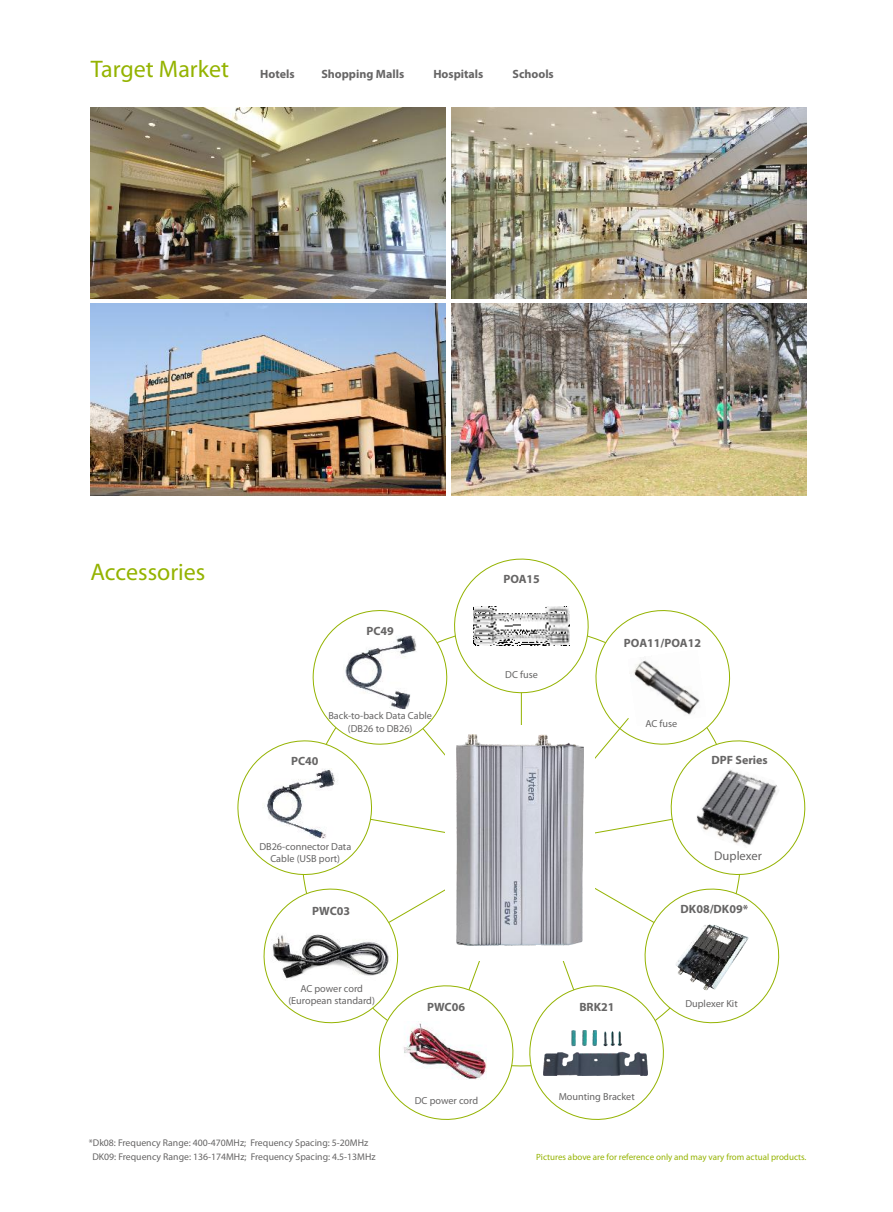
<style>
.page{position:relative;width:893px;height:1212px;background:#fff}
.page>*{position:absolute;margin:0;border:0;box-sizing:border-box;transform-origin:0 0}
.t1{font:24px "Myriad Pro";color:#94b301}
.t2{font:12.6px "Myriad Pro";color:#666565}
.t3{font:700 12px "Myriad Pro";color:#666565}
.t4{font:10.2px/12.3px "Myriad Pro";color:#666565;text-align:center}
.t5{font:9.75px/13.6px "Myriad Pro";color:#666565}
.t6{font:9px "Myriad Pro";color:#94b301}
</style>
<div class="page">
<img style="left:91px;top:107px;width:355px;height:191px">
<img style="left:451px;top:107px;width:355px;height:191px">
<img style="left:451px;top:304px;width:355px;height:191px">
<img style="left:91px;top:304px;width:355px;height:191px">
<svg style="left:237px;top:558px;width:569px;height:562px"></svg>
<img style="left:457px;top:735px;width:127px;height:210px">
<img style="left:696px;top:767px;width:84px;height:81px">
<img style="left:543px;top:1030px;width:104px;height:45px">
<img style="left:473px;top:607px;width:97px;height:38px">
<h1 class="t1" style="left:91px;top:59px;width:140px">Target Market</h1>
<p class="t3" style="left:260px;top:69px;width:36px">Hotels</p>
<p class="t3" style="left:321px;top:69px;width:84px">Shopping Malls</p>
<p class="t3" style="left:433px;top:69px;width:52px">Hospitals</p>
<p class="t3" style="left:513px;top:69px;width:43px">Schools</p>
<h1 class="t1" style="left:91px;top:562px;width:116px">Accessories</h1>
<p class="t3" style="left:366px;top:626px;width:29px">PC49</p>
<p class="t3" style="left:291px;top:756px;width:29px">PC40</p>
<p class="t4" style="left:328px;top:711px;width:105px">Back-to-back Data Cable (DB26 to DB26)</p>
<p class="t3" style="left:503px;top:574px;width:38px">POA15</p>
<p class="t4" style="left:505px;top:669px;width:34px">DC fuse</p>
<p class="t3" style="left:624px;top:638px;width:79px">POA11/POA12</p>
<p class="t4" style="left:645px;top:718px;width:33px">AC fuse</p>
<p class="t3" style="left:711px;top:755px;width:58px">DPF Series</p>
<p class="t4" style="left:259px;top:841px;width:93px">DB26-connector Data<br>Cable (USB port)</p>
<p class="t3" style="left:312px;top:906px;width:39px">PWC03</p>
<p class="t4" style="left:288px;top:983px;width:88px">AC power cord (European standard)</p>
<p class="t3" style="left:427px;top:1002px;width:39px">PWC06</p>
<p class="t3" style="left:579px;top:1001px;width:37px">BRK21</p>
<p class="t2" style="left:714px;top:850px;width:49px">Duplexer</p>
<p class="t3" style="left:681px;top:904px;width:69px">DK08/DK09*</p>
<p class="t4" style="left:685px;top:998px;width:54px">Duplexer Kit</p>
<p class="t4" style="left:415px;top:1095px;width:65px">DC power cord</p>
<p class="t4" style="left:559px;top:1092px;width:78px">Mounting Bracket</p>
<p class="t5" style="left:92px;top:1136px;width:285px;text-indent:-4px">*Dk08: Frequency Range: 400-470MHz; Frequency Spacing: 5-20MHz<br>DK09: Frequency Range: 136-174MHz; Frequency Spacing: 4.5-13MHz</p>
<p class="t6" style="left:536px;top:1153px;width:272px">Pictures above are for reference only and may vary from actual products.</p>
</div>
